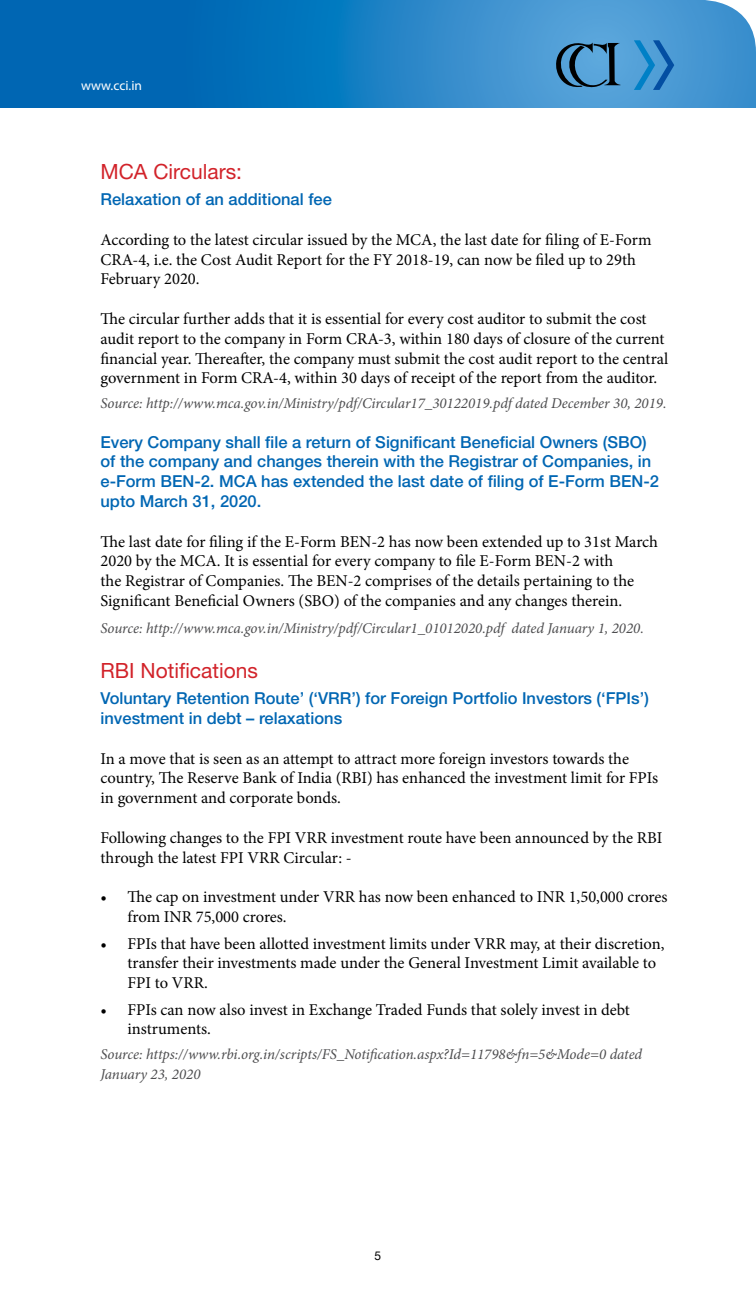
<style>
.page{position:relative;width:756px;height:1296px;background:#fff}
.page>*{position:absolute;margin:0;border:0;box-sizing:border-box;transform-origin:0 0}
.t1{font:21px "Helvetica Neue";color:#d2232a}
.t2{font:16.5px/19.8px "Minion Pro";color:#000}
.t3{font:500 16.5px/19.8px "Helvetica Neue";color:#0066b3}
.t4{font:italic 15px/19.8px "Minion Pro";letter-spacing:-.005em;color:#4d4d4f}
.t5{font:13.5px "Myriad Pro";color:#fff}
.t6{font:12px "Helvetica Neue";color:#000}
</style>
<div class="page">
<svg style="left:0;top:0;width:756px;height:108px;background:#207fc3"></svg>
<svg style="left:634px;top:40px;width:40px;height:50px;background:#378ccb"></svg>
<svg style="left:551px;top:42px;width:69px;height:45px;background:#3f779e"></svg>
<p class="t5" style="left:81px;top:77px;width:63px">www.cci.in</p>
<p class="t1" style="left:100px;top:159px;width:143px">MCA Circulars:</p>
<p class="t3" style="left:100px;top:189px;width:233px">Relaxation of an additional fee</p>
<p class="t2" style="left:100px;top:230px;width:553px">According to the latest circular issued by the MCA, the last date for filing of E-Form<br>CRA-4, i.e. the Cost Audit Report for the FY 2018-19, can now be filed up to 29th<br>February 2020.</p>
<p class="t2" style="left:100px;top:309px;width:569px">The circular further adds that it is essential for every cost auditor to submit the cost audit report to the company in Form CRA-3, within 180 days of closure of the current financial year. Thereafter, the company must submit the cost audit report to the central government in Form CRA-4, within 30 days of receipt of the report from the auditor.</p>
<p class="t4" style="left:100px;top:393px;width:568px">Source: http://www.mca.gov.in/Ministry/pdf/Circular17_30122019.pdf dated December 30, 2019.</p>
<p class="t3" style="left:100px;top:432px;width:560px">Every Company shall file a return of Significant Beneficial Owners (SBO) of the company and changes therein with the Registrar of Companies, in e-Form BEN-2. MCA has extended the last date of filing of E-Form BEN-2 upto March 31, 2020.</p>
<p class="t2" style="left:100px;top:532px;width:559px">The last date for filing if the E-Form BEN-2 has now been extended up to 31st March 2020 by the MCA. It is essential for every company to file E-Form BEN-2 with<br>the Registrar of Companies. The BEN-2 comprises of the details pertaining to the Significant Beneficial Owners (SBO) of the companies and any changes therein.</p>
<p class="t4" style="left:100px;top:618px;width:545px">Source: http://www.mca.gov.in/Ministry/pdf/Circular1_01012020.pdf dated January 1, 2020.</p>
<p class="t1" style="left:100px;top:658px;width:159px">RBI Notifications</p>
<p class="t3" style="left:100px;top:688px;width:550px">Voluntary Retention Route’ (‘VRR’) for Foreign Portfolio Investors (‘FPIs’) investment in debt – relaxations</p>
<p class="t2" style="left:100px;top:749px;width:559px">In a move that is seen as an attempt to attract more foreign investors towards the country, The Reserve Bank of India (RBI) has enhanced the investment limit for FPIs in government and corporate bonds.</p>
<p class="t2" style="left:100px;top:828px;width:563px">Following changes to the FPI VRR investment route have been announced by the RBI through the latest FPI VRR Circular: -</p>
<p class="t2" style="left:127px;top:887px;width:542px;text-indent:-27px">• The cap on investment under VRR has now been enhanced to INR 1,50,000 crores from INR 75,000 crores.</p>
<p class="t2" style="left:127px;top:933px;width:539px;text-indent:-27px">• FPIs that have been allotted investment limits under VRR may, at their discretion, transfer their investments made under the General Investment Limit available to<br>FPI to VRR.</p>
<p class="t2" style="left:127px;top:1000px;width:504px;text-indent:-27px">• FPIs can now also invest in Exchange Traded Funds that solely invest in debt instruments.</p>
<p class="t4" style="left:100px;top:1045px;width:543px">Source: https://www.rbi.org.in/scripts/FS_Notification.aspx?Id=11798&amp;fn=5&amp;Mode=0 dated<br>January 23, 2020</p>
<p class="t6" style="left:375px;top:1249px;width:8px">5</p>
</div>
